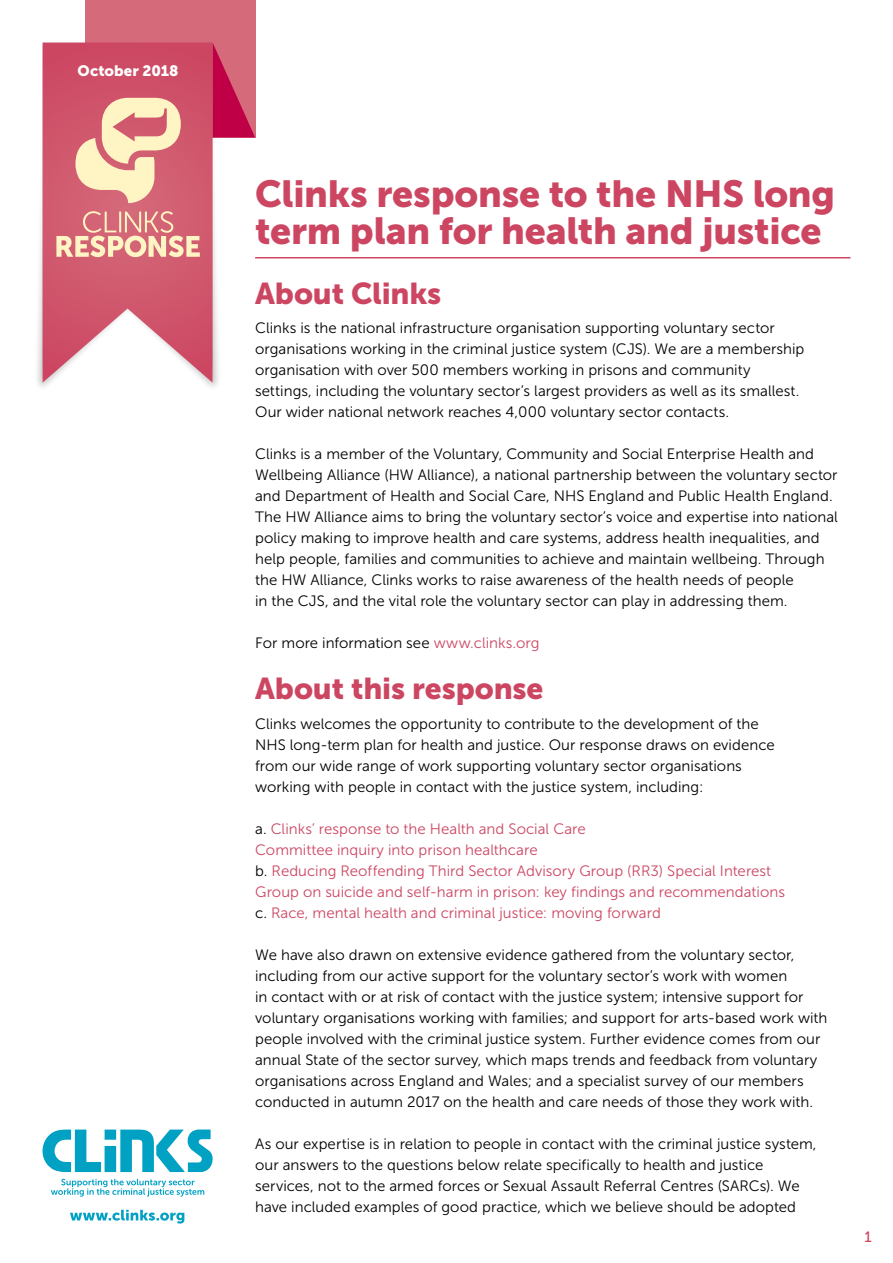
<style>
.page{position:relative;width:893px;height:1263px;background:#fff}
.page>*{position:absolute;margin:0;border:0;box-sizing:border-box;transform-origin:0 0}
.t1{font:37.5px/37.5px "Museo Sans 900";letter-spacing:-.01em;color:#cc4662}
.t2{font:30px "Museo Sans 900";letter-spacing:-.005em;color:#cc4662}
.t3{font:15px/21px "Museo Sans 300";letter-spacing:.005em;color:#000}
.t4{font:15px/21px "Museo Sans 300";letter-spacing:.005em;color:#cc4662}
.t5{font:15px "Museo Sans 900";letter-spacing:.005em;color:#fff}
.t6{font:15px "Museo Sans 500";color:#cc4662}
.s1{color:#cc4662}
.s2{color:#000}
</style>
<div class="page">
<div style="left:85px;top:0;width:170px;height:137px;background:#d56b7a"></div>
<svg style="left:213px;top:44px;width:42px;height:93px"></svg>
<div style="left:33px;top:50px;width:189px;height:341px;background:#000;opacity:.25"></div>
<svg style="left:43px;top:43px;width:170px;height:340px;background:#d66e81"></svg>
<svg style="left:56px;top:211px;width:144px;height:46px;background:#e1948f"></svg>
<svg style="left:75px;top:98px;width:106px;height:105px;background:#e8aa9a"></svg>
<svg style="left:70px;top:1210px;width:114px;height:13px"></svg>
<svg style="left:51px;top:1179px;width:153px;height:18px"></svg>
<svg style="left:43px;top:1129px;width:170px;height:43px"></svg>
<hr style="left:255px;top:257px;width:595px;height:1px;background:#cc4662">
<p class="t5" style="left:78px;top:62px;width:103px">October 2018</p>
<h1 class="t1" style="left:255px;top:175px;width:581px">Clinks response to the NHS long term plan for health and justice</h1>
<h2 class="t2" style="left:255px;top:276px;width:188px">About Clinks</h2>
<p class="t3" style="left:255px;top:318px;width:551px">Clinks is the national infrastructure organisation supporting voluntary sector organisations working in the criminal justice system (CJS). We are a membership organisation with over 500 members working in prisons and community settings, including the voluntary sector’s largest providers as well as its smallest.<br>Our wider national network reaches 4,000 voluntary sector contacts.</p>
<p class="t3" style="left:255px;top:444px;width:584px">Clinks is a member of the Voluntary, Community and Social Enterprise Health and Wellbeing Alliance (HW Alliance), a national partnership between the voluntary sector and Department of Health and Social Care, NHS England and Public Health England.<br>The HW Alliance aims to bring the voluntary sector’s voice and expertise into national policy making to improve health and care systems, address health inequalities, and help people, families and communities to achieve and maintain wellbeing. Through the HW Alliance, Clinks works to raise awareness of the health needs of people<br>in the CJS, and the vital role the voluntary sector can play in addressing them.</p>
<p class="t3" style="left:255px;top:633px;width:286px">For more information see <span class="s1">www.clinks.org</span></p>
<h2 class="t2" style="left:255px;top:672px;width:290px">About this response</h2>
<p class="t3" style="left:255px;top:713px;width:521px">Clinks welcomes the opportunity to contribute to the development of the NHS long-term plan for health and justice. Our response draws on evidence from our wide range of work supporting voluntary sector organisations working with people in contact with the justice system, including:</p>
<p class="t4" style="left:255px;top:818px;width:531px"><span class="s2">a.</span> Clinks’ response to the Health and Social Care<br>Committee inquiry into prison healthcare<br><span class="s2">b.</span> Reducing Reoffending Third Sector Advisory Group (RR3) Special Interest Group on suicide and self-harm in prison: key findings and recommendations <span class="s2">c.</span> Race, mental health and criminal justice: moving forward</p>
<p class="t3" style="left:255px;top:944px;width:574px">We have also drawn on extensive evidence gathered from the voluntary sector, including from our active support for the voluntary sector’s work with women<br>in contact with or at risk of contact with the justice system; intensive support for voluntary organisations working with families; and support for arts-based work with people involved with the criminal justice system. Further evidence comes from our annual State of the sector survey, which maps trends and feedback from voluntary organisations across England and Wales; and a specialist survey of our members conducted in autumn 2017 on the health and care needs of those they work with.</p>
<p class="t3" style="left:255px;top:1133px;width:563px">As our expertise is in relation to people in contact with the criminal justice system, our answers to the questions below relate specifically to health and justice services, not to the armed forces or Sexual Assault Referral Centres (SARCs). We have included examples of good practice, which we believe should be adopted</p>
<p class="t6" style="left:864px;top:1228px;width:9px">1</p>
</div>
